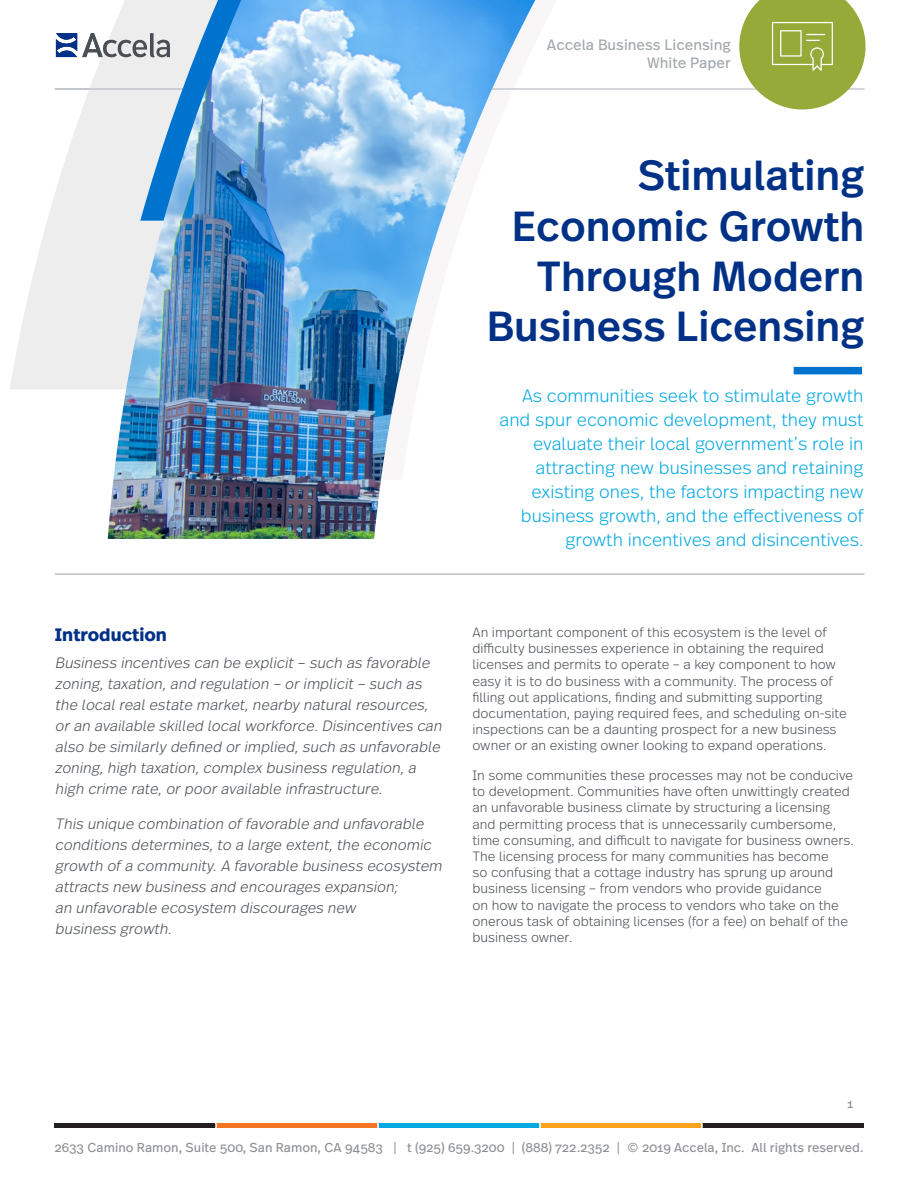
<style>
.page{position:relative;width:918px;height:1188px;background:#fff}
.page>*{position:absolute;margin:0;border:0;box-sizing:border-box;transform-origin:0 0}
.t1{font:500 42px/50.4px "Real Text OT";color:#003186;text-align:right}
.CALLOUT{font:300 18px/24px "Real Text OT";color:#00a8e2;text-align:right}
.HEADLINE_1{font:700 18px "Real Text OT";color:#003186}
.body_text{font:italic 300 15px/21px "Real Text OT";color:#4a4f55}
.t2{font:15px/18px "Real Text OT";color:#a3a9ad;text-align:right}
.body_text-2{font:300 13.5px/16.2px "Real Text OT";color:#4a4f55}
.t3{font:12.9px "Real Text OT";color:#8f9194}
</style>
<div class="page">
<hr style="left:55px;top:88px;width:810px;height:2px;background:#c8cace">
<div style="left:54px;top:1123px;width:163px;height:5px;background:#231f20"></div>
<div style="left:216px;top:1123px;width:163px;height:5px;background:#f57523"></div>
<div style="left:378px;top:1123px;width:163px;height:5px;background:#00a8e2"></div>
<div style="left:540px;top:1123px;width:163px;height:5px;background:#f9a21c"></div>
<div style="left:702px;top:1123px;width:162px;height:5px;background:#231f20"></div>
<svg style="left:739px;top:0;width:127px;height:109px"></svg>
<svg style="left:10px;top:39px;width:46px;height:350px"></svg>
<hr style="left:55px;top:88px;width:405px;height:2px;background:#bfc2c5">
<hr style="left:55px;top:573px;width:810px;height:2px;background:#bfc2c5">
<div style="left:794px;top:367px;width:68px;height:7px;background:#0073ce"></div>
<svg style="left:56px;top:33px;width:52px;height:356px"></svg>
<img style="left:108px;top:0;width:427px;height:539px">
<p class="t2" style="left:547px;top:36px;width:185px">Accela Business Licensing<br>White Paper</p>
<p class="t1" style="left:487px;top:151px;width:379px">Stimulating<br>Economic Growth<br>Through Modern<br>Business Licensing</p>
<p class="CALLOUT" style="left:500px;top:383px;width:366px">As communities seek to stimulate growth and spur economic development, they must evaluate their local government’s role in attracting new businesses and retaining existing ones, the factors impacting new business growth, and the effectiveness of growth incentives and disincentives.</p>
<p class="HEADLINE_1" style="left:55px;top:622px;width:114px">Introduction</p>
<p class="body_text" style="left:55px;top:653px;width:391px">Business incentives can be explicit– such as favorable zoning,taxation,and regulation – orimplicit– such as the localrealestate market,nearby naturalresources, oran available skilled localworkforce.Disincentives can also be similarly defined orimplied,such as unfavorable zoning,high taxation,complex business regulation,a high crime rate,orpooravailable infrastructure.</p>
<p class="body_text" style="left:55px;top:813px;width:392px">This unique combination offavorable and unfavorable conditions determines,to a large extent,the economic growth ofa community.A favorable business ecosystem attracts new business and encourages expansion;<br>an unfavorable ecosystem discourages new<br>business growth.</p>
<p class="body_text-2" style="left:472px;top:624px;width:376px">An important component of this ecosystem is the level of difficulty businesses experience in obtaining the required licenses and permits to operate – a key component to how easy it is to do business with a community. The process of filling out applications, finding and submitting supporting documentation, paying required fees, and scheduling on-site inspections can be a daunting prospect for a new business owner or an existing owner looking to expand operations.</p>
<p class="body_text-2" style="left:472px;top:767px;width:383px">In some communities these processes may not be conducive to development. Communities have often unwittingly created an unfavorable business climate by structuring a licensing and permitting process that is unnecessarily cumbersome, time consuming, and difficult to navigate for business owners.<br>The licensing process for many communities has become<br>so confusing that a cottage industry has sprung up around business licensing – from vendors who provide guidance<br>on how to navigate the process to vendors who take on the onerous task of obtaining licenses (for a fee) on behalf of the business owner.</p>
<p class="t3" style="left:847px;top:1095px;width:8px">1</p>
<p class="t3" style="left:54px;top:1139px;width:811px">2633 Camino Ramon, Suite 500, San Ramon, CA 94583 | t (925) 659.3200 | (888) 722.2352 | © 2019 Accela, Inc. All rights reserved.</p>
</div>
